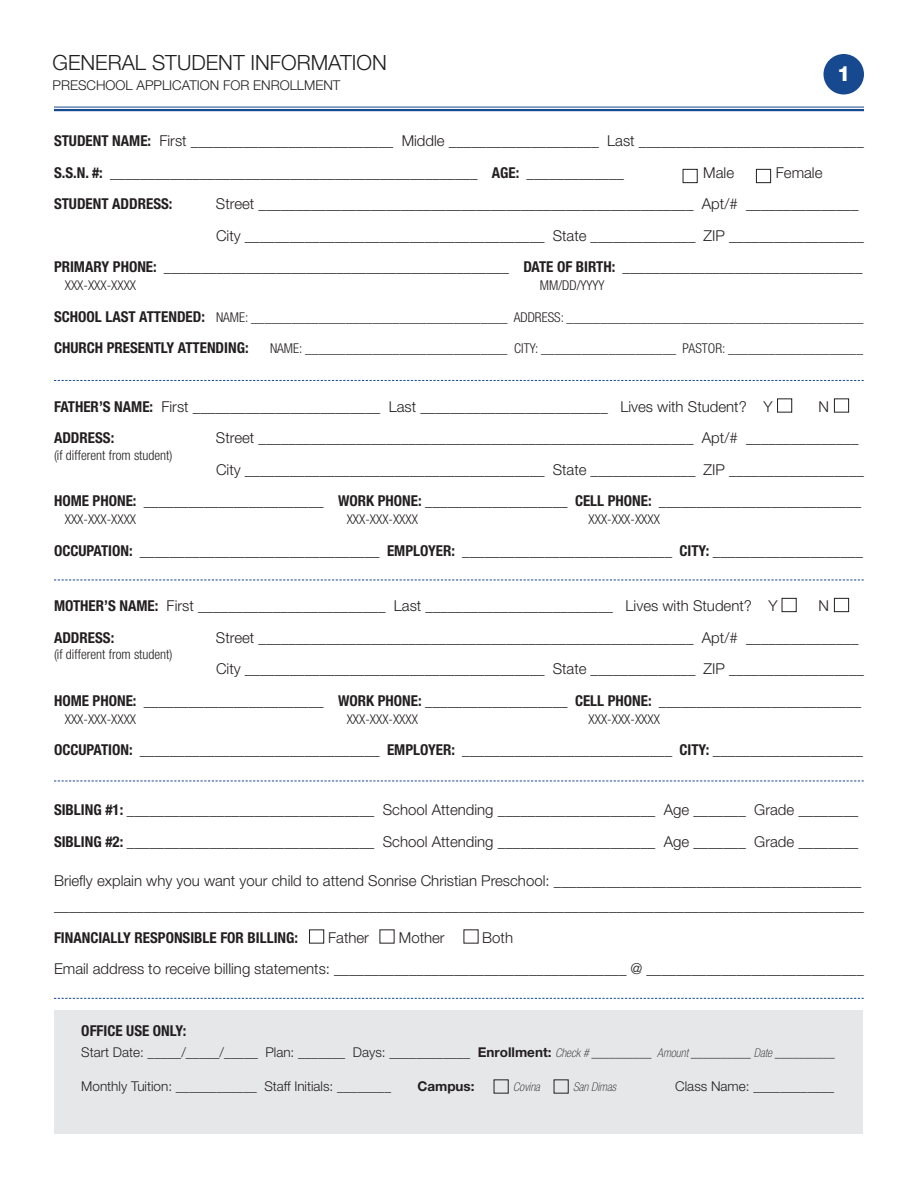
<style>
.page{position:relative;width:918px;height:1188px;background:#fff}
.page>*{position:absolute;margin:0;border:0;box-sizing:border-box;transform-origin:0 0}
.t1{font:300 21px "Helvetica Neue LT Pro";color:#1f1e1e}
.t2{font:800 21px "Helvetica Neue LT Pro";color:#fff}
.t3{font:300 15px/25.5px "Helvetica Neue LT Pro";color:#231f20}
.t4{font:700 condensed 15px "Helvetica Neue LT Pro";color:#231f20}
.t5{font:300 condensed 13.5px "Helvetica Neue LT Pro";color:#231f20}
.t6{font:300 13.5px "Helvetica Neue LT Pro";color:#231f20}
.t7{font:300 13.5px "Helvetica Neue LT Pro";color:#1f1e1e}
.t8{font:700 13.5px "Helvetica Neue LT Pro";color:#231f20}
.t9{font:italic 100 condensed 12px "Helvetica Neue LT Pro";color:#231f20}
.s1{font-weight:700;font-stretch:condensed}
.s2{font-weight:700;font-size:15px}
.s3{font-weight:700}
.s4{font-weight:100;font-style:italic;font-stretch:condensed;font-size:12px}
</style>
<div class="page">
<div style="left:683px;top:169px;width:15px;height:14px;border:1px solid #231f20"></div>
<div style="left:756px;top:169px;width:15px;height:14px;border:1px solid #231f20"></div>
<hr style="left:54px;top:107px;width:810px;height:1px;background:#174991">
<hr style="left:54px;top:109px;width:810px;height:2px;background:#174991">
<svg style="left:54px;top:380px;width:810px;height:1px"></svg>
<svg style="left:54px;top:580px;width:810px;height:1px"></svg>
<svg style="left:54px;top:781px;width:810px;height:1px"></svg>
<div style="left:824px;top:54px;width:40px;height:40px;background:#174991;border-radius:50%"></div>
<div style="left:777px;top:398px;width:15px;height:15px;border:1px solid #231f20"></div>
<div style="left:782px;top:598px;width:15px;height:14px;border:1px solid #231f20"></div>
<div style="left:309px;top:929px;width:15px;height:15px;border:1px solid #231f20"></div>
<div style="left:834px;top:398px;width:15px;height:15px;border:1px solid #231f20"></div>
<div style="left:834px;top:598px;width:15px;height:14px;border:1px solid #231f20"></div>
<div style="left:55px;top:1010px;width:808px;height:124px;background:#e6e7e9"></div>
<svg style="left:54px;top:998px;width:810px;height:1px"></svg>
<p class="t1" style="left:52px;top:50px;width:336px">GENERAL STUDENT INFORMATION</p>
<p class="t7" style="left:52px;top:77px;width:289px">PRESCHOOL APPLICATION FOR ENROLLMENT</p>
<p class="t2" style="left:837px;top:61px;width:15px">1</p>
<p class="t3" style="left:54px;top:128px;width:811px"><span class="s1">STUDENT NAME:</span> First ___________________________ Middle ____________________ Last ______________________________</p>
<p class="t4" style="left:54px;top:163px;width:572px">S.S.N. #: _________________________________________________ AGE: _____________</p>
<p class="t3" style="left:703px;top:159px;width:32px">Male</p>
<p class="t3" style="left:776px;top:159px;width:48px">Female</p>
<p class="t4" style="left:54px;top:195px;width:120px">STUDENT ADDRESS:</p>
<p class="t3" style="left:216px;top:191px;width:644px">Street __________________________________________________________ Apt/# _______________</p>
<p class="t3" style="left:216px;top:222px;width:650px">City ________________________________________ State ______________ ZIP __________________</p>
<p class="t4" style="left:54px;top:258px;width:810px">PRIMARY PHONE: ______________________________________________ DATE OF BIRTH: ________________________________</p>
<p class="t5" style="left:65px;top:278px;width:73px">XXX-XXX-XXXX</p>
<p class="t5" style="left:540px;top:278px;width:66px">MM/DD/YYYY</p>
<p class="t5" style="left:54px;top:309px;width:811px"><span class="s2">SCHOOL LAST ATTENDED:</span> NAME: ______________________________________ ADDRESS: ____________________________________________</p>
<p class="t4" style="left:54px;top:339px;width:196px">CHURCH PRESENTLY ATTENDING:</p>
<p class="t5" style="left:270px;top:341px;width:595px">NAME: ______________________________ CITY: ____________________ PASTOR: ____________________</p>
<p class="t3" style="left:54px;top:393px;width:720px"><span class="s1">FATHER’S NAME:</span> First _________________________ Last _________________________ Lives with Student? Y</p>
<p class="t3" style="left:818px;top:393px;width:12px">N</p>
<p class="t4" style="left:54px;top:429px;width:62px">ADDRESS:</p>
<p class="t3" style="left:216px;top:425px;width:644px">Street __________________________________________________________ Apt/# _______________</p>
<p class="t5" style="left:54px;top:447px;width:120px">(if different from student)</p>
<p class="t3" style="left:216px;top:456px;width:650px">City ________________________________________ State ______________ ZIP __________________</p>
<p class="t4" style="left:54px;top:492px;width:809px">HOME PHONE: ________________________ WORK PHONE: ___________________ CELL PHONE: ___________________________</p>
<p class="t5" style="left:65px;top:512px;width:73px">XXX-XXX-XXXX</p>
<p class="t5" style="left:347px;top:512px;width:73px">XXX-XXX-XXXX</p>
<p class="t5" style="left:589px;top:512px;width:73px">XXX-XXX-XXXX</p>
<p class="t4" style="left:54px;top:541px;width:810px">OCCUPATION: ________________________________ EMPLOYER: ____________________________ CITY: ____________________</p>
<p class="t3" style="left:54px;top:593px;width:725px"><span class="s1">MOTHER’S NAME:</span> First _________________________ Last _________________________ Lives with Student? Y</p>
<p class="t3" style="left:818px;top:593px;width:12px">N</p>
<p class="t4" style="left:54px;top:628px;width:62px">ADDRESS:</p>
<p class="t3" style="left:216px;top:624px;width:644px">Street __________________________________________________________ Apt/# _______________</p>
<p class="t5" style="left:54px;top:647px;width:120px">(if different from student)</p>
<p class="t3" style="left:216px;top:656px;width:650px">City ________________________________________ State ______________ ZIP __________________</p>
<p class="t4" style="left:54px;top:691px;width:809px">HOME PHONE: ________________________ WORK PHONE: ___________________ CELL PHONE: ___________________________</p>
<p class="t5" style="left:65px;top:711px;width:73px">XXX-XXX-XXXX</p>
<p class="t5" style="left:347px;top:711px;width:73px">XXX-XXX-XXXX</p>
<p class="t5" style="left:589px;top:711px;width:73px">XXX-XXX-XXXX</p>
<p class="t4" style="left:54px;top:741px;width:810px">OCCUPATION: ________________________________ EMPLOYER: ____________________________ CITY: ____________________</p>
<p class="t3" style="left:54px;top:797px;width:806px"><span class="s1">SIBLING #1:</span> _________________________________ School Attending _____________________ Age _______ Grade ________</p>
<p class="t3" style="left:54px;top:828px;width:806px"><span class="s1">SIBLING #2:</span> _________________________________ School Attending _____________________ Age _______ Grade ________</p>
<p class="t3" style="left:54px;top:867px;width:811px">Briefly explain why you want your child to attend Sonrise Christian Preschool: _________________________________________ ____________________________________________________________________________________________________________</p>
<p class="t4" style="left:54px;top:928px;width:246px">FINANCIALLY RESPONSIBLE FOR BILLING:</p>
<p class="t3" style="left:328px;top:924px;width:42px">Father</p>
<p class="t3" style="left:399px;top:924px;width:47px">Mother</p>
<p class="t3" style="left:482px;top:924px;width:32px">Both</p>
<p class="t3" style="left:54px;top:956px;width:811px">Email address to receive billing statements: _______________________________________ @ _____________________________</p>
<p class="t4" style="left:81px;top:1021px;width:106px">OFFICE USE ONLY:</p>
<p class="t6" style="left:81px;top:1044px;width:755px">Start Date: _____/_____/_____ Plan: _______ Days: ____________ <span class="s3">Enrollment:</span> <span class="s4">Check # __________ Amount __________ Date __________</span></p>
<p class="t6" style="left:81px;top:1078px;width:311px">Monthly Tuition: ____________ Staff Initials: ________</p>
<p class="t8" style="left:417px;top:1078px;width:59px">Campus:</p>
<p class="t9" style="left:513px;top:1080px;width:28px">Covina</p>
<p class="t9" style="left:573px;top:1080px;width:44px">San Dimas</p>
<p class="t6" style="left:675px;top:1078px;width:161px">Class Name: ____________</p>
</div>
